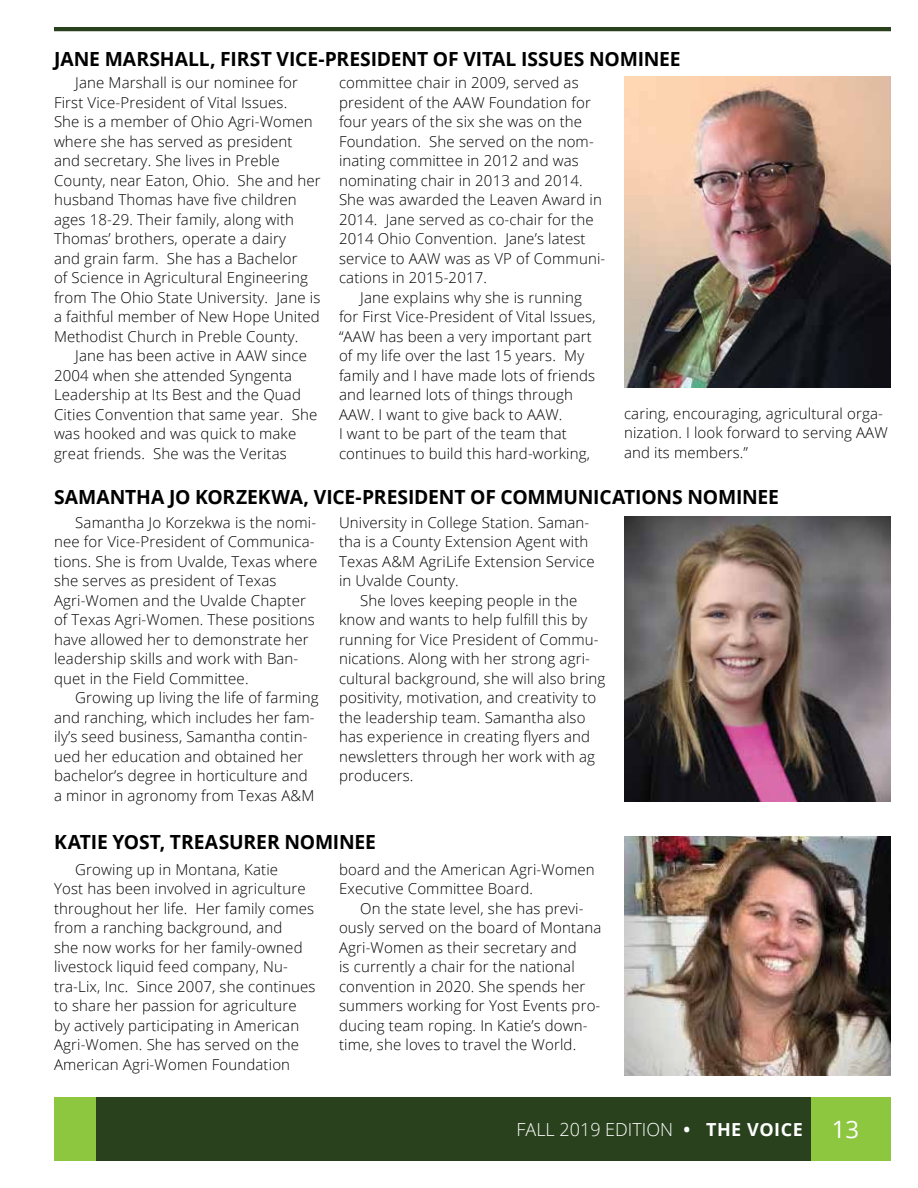
<style>
.page{position:relative;width:918px;height:1188px;background:#fff}
.page>*{position:absolute;margin:0;border:0;box-sizing:border-box;transform-origin:0 0}
.t1{font:700 19.5px "Open Sans";letter-spacing:-.01em;color:#000}
.t2{font:300 18px "Open Sans";color:#fff}
.t3{font:300 15px/19.5px "Open Sans";letter-spacing:.01em;color:#000}
.s1{font-weight:700}
.s2{font-weight:400;font-size:24px}
</style>
<div class="page">
<div style="left:54px;top:1098px;width:837px;height:63px;background:#29421d"></div>
<div style="left:54px;top:1098px;width:41px;height:63px;background:#8dc63f"></div>
<div style="left:811px;top:1098px;width:80px;height:63px;background:#8dc63f"></div>
<hr style="left:54px;top:27px;width:837px;height:4px;background:#29421d">
<img style="left:624px;top:77px;width:267px;height:310px">
<img style="left:624px;top:836px;width:267px;height:240px">
<img style="left:624px;top:516px;width:267px;height:286px">
<h1 class="t1" style="left:54px;top:45px;width:628px">JANE MARSHALL, FIRST VICE-PRESIDENT OF VITAL ISSUES NOMINEE</h1>
<p class="t3" style="left:54px;top:73px;width:268px;text-indent:21px">Jane Marshall is our nominee for First Vice-President of Vital Issues.<br>She is a member of Ohio Agri-Women where she has served as president and secretary. She lives in Preble County, near Eaton, Ohio. She and her husband Thomas have five children ages 18-29. Their family, along with Thomas’ brothers, operate a dairy<br>and grain farm. She has a Bachelor<br>of Science in Agricultural Engineering from The Ohio State University. Jane is a faithful member of New Hope United Methodist Church in Preble County.</p>
<p class="t3" style="left:54px;top:346px;width:265px;text-indent:21px">Jane has been active in AAW since 2004 when she attended Syngenta Leadership at Its Best and the Quad Cities Convention that same year. She was hooked and was quick to make great friends. She was the Veritas</p>
<p class="t3" style="left:339px;top:73px;width:241px">committee chair in 2009, served as</p>
<p class="t3" style="left:339px;top:92px;width:253px">president of the AAW Foundation for</p>
<p class="t3" style="left:339px;top:112px;width:245px">four years of the six she was on the</p>
<p class="t3" style="left:339px;top:131px;width:256px">Foundation. She served on the nom-</p>
<p class="t3" style="left:339px;top:151px;width:241px">inating committee in 2012 and was</p>
<p class="t3" style="left:339px;top:170px;width:245px">nominating chair in 2013 and 2014.</p>
<p class="t3" style="left:339px;top:190px;width:264px">She was awarded the Leaven Award in</p>
<p class="t3" style="left:339px;top:209px;width:256px">2014. Jane served as co-chair for the</p>
<p class="t3" style="left:339px;top:229px;width:248px">2014 Ohio Convention. Jane’s latest</p>
<p class="t3" style="left:339px;top:248px;width:268px">service to AAW was as VP of Communi-</p>
<p class="t3" style="left:339px;top:268px;width:150px">cations in 2015-2017.</p>
<p class="t3" style="left:360px;top:287px;width:223px">Jane explains why she is running</p>
<p class="t3" style="left:339px;top:307px;width:258px">for First Vice-President of Vital Issues,</p>
<p class="t3" style="left:339px;top:326px;width:254px">“AAW has been a very important part</p>
<p class="t3" style="left:339px;top:346px;width:247px">of my life over the last 15 years. My</p>
<p class="t3" style="left:339px;top:365px;width:258px">family and I have made lots of friends</p>
<p class="t3" style="left:339px;top:385px;width:236px">and learned lots of things through</p>
<p class="t3" style="left:339px;top:404px;width:225px">AAW. I want to give back to AAW.</p>
<p class="t3" style="left:339px;top:424px;width:230px">I want to be part of the team that</p>
<p class="t3" style="left:339px;top:443px;width:253px">continues to build this hard-working,</p>
<p class="t3" style="left:624px;top:403px;width:265px">caring, encouraging, agricultural orga&shy;nization. I look forward to serving AAW and its members.”</p>
<h1 class="t1" style="left:54px;top:483px;width:727px">SAMANTHA JO KORZEKWA, VICE-PRESIDENT OF COMMUNICATIONS NOMINEE</h1>
<p class="t3" style="left:54px;top:512px;width:265px;text-indent:21px">Samantha Jo Korzekwa is the nomi&shy;nee for Vice-President of Communica&shy;tions. She is from Uvalde, Texas where she serves as president of Texas Agri-Women and the Uvalde Chapter of Texas Agri-Women. These positions have allowed her to demonstrate her leadership skills and work with Ban&shy;quet in the Field Committee.</p>
<p class="t3" style="left:54px;top:688px;width:266px;text-indent:21px">Growing up living the life of farming and ranching, which includes her fam&shy;ily’s seed business, Samantha contin&shy;ued her education and obtained her bachelor’s degree in horticulture and a minor in agronomy from Texas A&amp;M</p>
<p class="t3" style="left:339px;top:512px;width:257px">University in College Station. Saman&shy;tha is a County Extension Agent with<br>Texas A&amp;M AgriLife Extension Service in Uvalde County.</p>
<p class="t3" style="left:339px;top:590px;width:268px;text-indent:21px">She loves keeping people in the know and wants to help fulfill this by running for Vice President of Commu&shy;nications. Along with her strong agri&shy;cultural background, she will also bring positivity, motivation, and creativity to the leadership team. Samantha also has experience in creating flyers and newsletters through her work with ag producers.</p>
<h1 class="t1" style="left:54px;top:829px;width:324px">KATIE YOST, TREASURER NOMINEE</h1>
<p class="t3" style="left:54px;top:859px;width:263px;text-indent:21px">Growing up in Montana, Katie<br>Yost has been involved in agriculture throughout her life. Her family comes from a ranching background, and<br>she now works for her family-owned livestock liquid feed company, Nu&shy;tra-Lix, Inc. Since 2007, she continues to share her passion for agriculture by actively participating in American Agri-Women. She has served on the American Agri-Women Foundation</p>
<p class="t3" style="left:339px;top:859px;width:257px">board and the American Agri-Women<br>Executive Committee Board.</p>
<p class="t3" style="left:339px;top:898px;width:264px;text-indent:21px">On the state level, she has previ&shy;ously served on the board of Montana Agri-Women as their secretary and<br>is currently a chair for the national convention in 2020. She spends her summers working for Yost Events pro&shy;ducing team roping. In Katie’s down&shy;time, she loves to travel the World.</p>
<p class="t2" style="left:517px;top:1117px;width:344px">FALL 2019 EDITION <span class="s1">• THE VOICE</span> <span class="s2">13</span></p>
</div>
